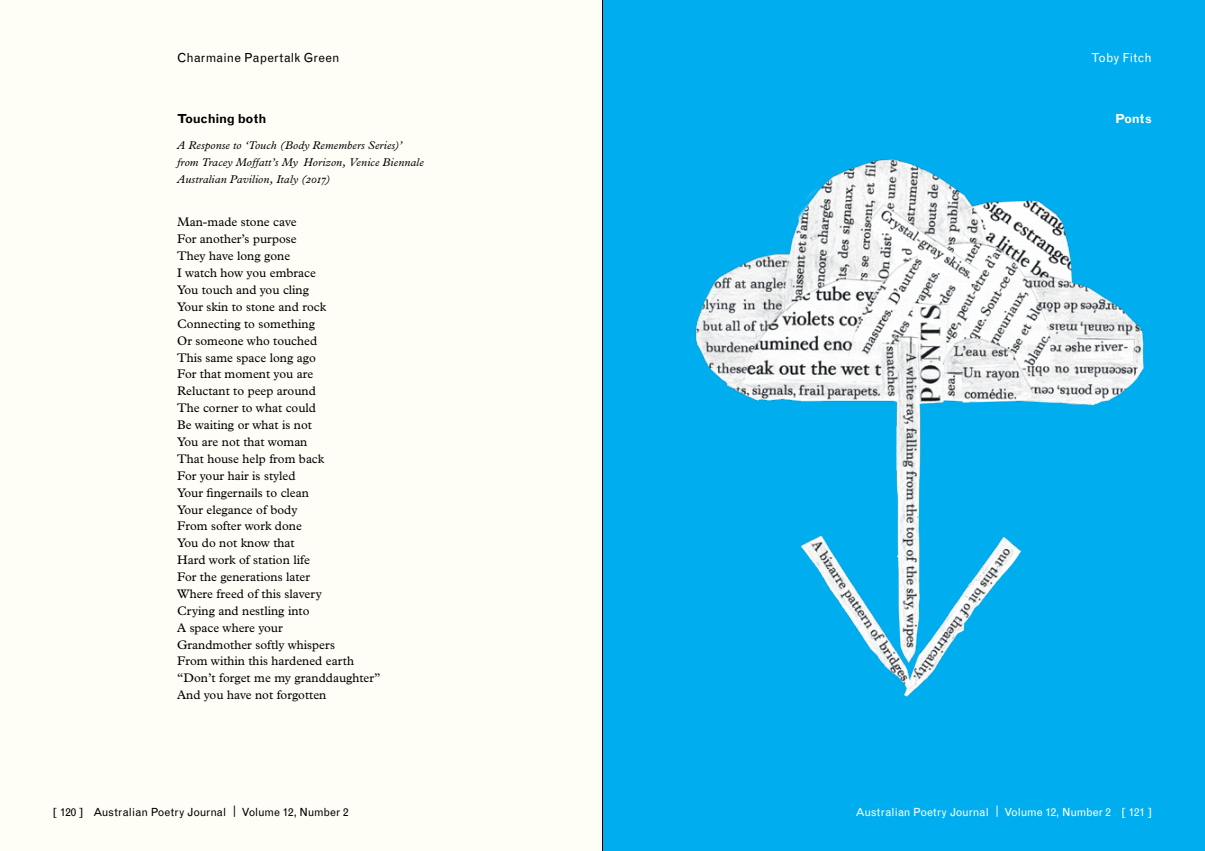
<style>
.page{position:relative;width:1205px;height:851px;background:#fff}
.page>*{position:absolute;margin:0;border:0;box-sizing:border-box;transform-origin:0 0}
.t1{font:12.5px/16.9px "Plantin MT Pro";color:#000}
.t2{font:12.5px "Grotesque MT Std";letter-spacing:.015em;color:#000}
.t3{font:700 12.5px "Grotesque MT Std";letter-spacing:-.025em;color:#000}
.t4{font:12.5px "Grotesque MT Std";letter-spacing:.005em;color:#fff}
.t5{font:700 12.5px "Grotesque MT Std";letter-spacing:-.015em;color:#fff}
.t6{font:italic 11.25px/16.9px "Plantin MT Pro";letter-spacing:.015em;color:#000}
.t7{font:11.25px "Grotesque MT Std";color:#000}
.t8{font:11.25px "Grotesque MT Std";color:#fff}
</style>
<div class="page">
<div style="left:1px;top:0;width:602px;height:850px;background:#fffef6"></div>
<img style="left:603px;top:0;width:602px;height:850px">
<hr style="left:602px;top:0;width:1px;height:850px;background:#000">
<p class="t2" style="left:177px;top:51px;width:164px">Charmaine Papertalk Green</p>
<p class="t3" style="left:177px;top:112px;width:91px">Touching both</p>
<p class="t6" style="left:177px;top:137px;width:248px">A Response to ‘Touch (Body Remembers Series)’ from Tracey Moffatt’s My Horizon, Venice Biennale<br>Australian Pavilion, Italy (2017)</p>
<p class="t1" style="left:177px;top:214px;width:205px">Man-made stone cave<br>For another’s purpose<br>They have long gone<br>I watch how you embrace<br>You touch and you cling<br>Your skin to stone and rock<br>Connecting to something<br>Or someone who touched<br>This same space long ago<br>For that moment you are<br>Reluctant to peep around<br>The corner to what could<br>Be waiting or what is not<br>You are not that woman<br>That house help from back<br>For your hair is styled<br>Your fingernails to clean<br>Your elegance of body<br>From softer work done<br>You do not know that<br>Hard work of station life<br>For the generations later<br>Where freed of this slavery<br>Crying and nestling into<br>A space where your<br>Grandmother softly whispers<br>From within this hardened earth “Don’t forget me my granddaughter”<br>And you have not forgotten</p>
<p class="t4" style="left:1091px;top:51px;width:62px">Toby Fitch</p>
<p class="t5" style="left:1115px;top:112px;width:38px">Ponts</p>
<p class="t7" style="left:53px;top:804px;width:297px">[ 120 ] Australian Poetry Journal | Volume 12, Number 2</p>
<p class="t8" style="left:855px;top:804px;width:298px">Australian Poetry Journal | Volume 12, Number 2 [ 121 ]</p>
</div>
